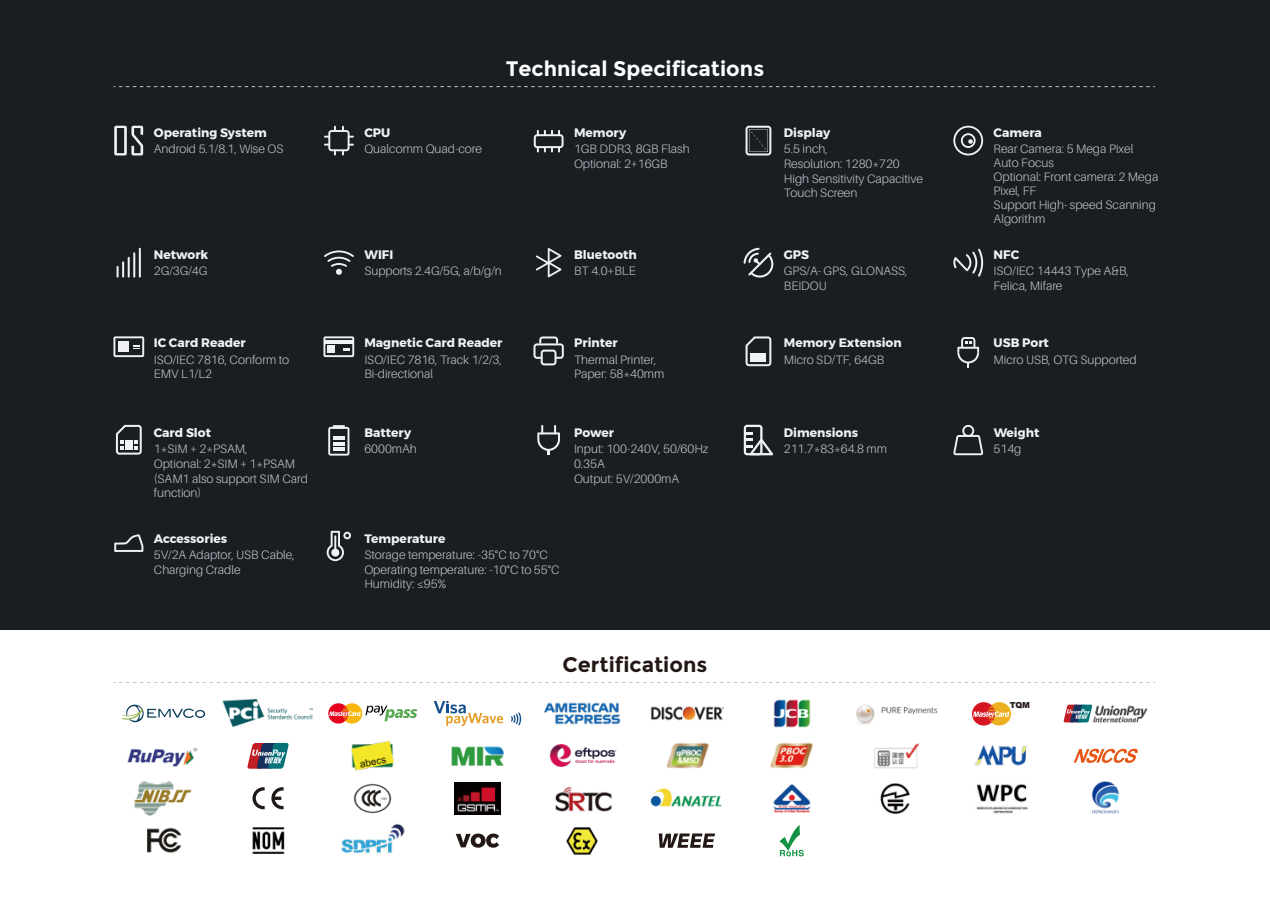
<style>
.page{position:relative;width:1270px;height:903px;background:#fff}
.page>*{position:absolute;margin:0;border:0;box-sizing:border-box;transform-origin:0 0}
.t1{font:700 21px "Montserrat";color:#fff}
.t2{font:700 21px "Montserrat";color:#231815}
.t3{font:300 12.25px/14.7px "Aileron";color:#c0c3ca}
.t4{font:700 12.25px "Montserrat";color:#eff1f4}
.t5{font:900 8.22px "Arial";color:#231815}
</style>
<div class="page">
<div style="left:0;top:0;width:1270px;height:630px;background:#191e23"></div>
<svg style="left:114px;top:126px;width:29px;height:29px"></svg>
<svg style="left:953px;top:126px;width:30px;height:29px"></svg>
<svg style="left:953px;top:249px;width:30px;height:28px"></svg>
<svg style="left:324px;top:126px;width:30px;height:30px"></svg>
<svg style="left:324px;top:250px;width:30px;height:25px"></svg>
<svg style="left:117px;top:261px;width:7px;height:17px"></svg>
<hr style="left:128px;top:257px;width:2px;height:21px;background:#eff1f4">
<hr style="left:133px;top:252px;width:2px;height:26px;background:#eff1f4">
<hr style="left:139px;top:248px;width:2px;height:30px;background:#eff1f4">
<svg style="left:746px;top:126px;width:25px;height:29px"></svg>
<svg style="left:744px;top:248px;width:29px;height:30px"></svg>
<svg style="left:534px;top:130px;width:30px;height:22px"></svg>
<svg style="left:536px;top:248px;width:25px;height:29px"></svg>
<svg style="left:114px;top:682px;width:1041px;height:1px"></svg>
<svg style="left:114px;top:86px;width:1041px;height:1px"></svg>
<svg style="left:113px;top:336px;width:31px;height:21px"></svg>
<div style="left:119px;top:341px;width:10px;height:11px;background:#eff1f4"></div>
<svg style="left:323px;top:336px;width:31px;height:21px"></svg>
<hr style="left:325px;top:341px;width:27px;height:3px;background:#eff1f4">
<div style="left:327px;top:346px;width:8px;height:7px;background:#eff1f4"></div>
<svg style="left:533px;top:336px;width:31px;height:29px"></svg>
<svg style="left:746px;top:336px;width:25px;height:30px"></svg>
<div style="left:751px;top:353px;width:15px;height:9px;background:#eff1f4"></div>
<svg style="left:957px;top:337px;width:22px;height:30px"></svg>
<svg style="left:328px;top:425px;width:21px;height:31px"></svg>
<svg style="left:116px;top:425px;width:26px;height:30px"></svg>
<svg style="left:537px;top:425px;width:23px;height:30px"></svg>
<svg style="left:953px;top:425px;width:30px;height:30px"></svg>
<svg style="left:744px;top:425px;width:29px;height:30px"></svg>
<svg style="left:114px;top:534px;width:29px;height:18px"></svg>
<svg style="left:327px;top:531px;width:24px;height:30px"></svg>
<img style="left:222px;top:699px;width:92px;height:29px">
<svg style="left:328px;top:703px;width:89px;height:20px"></svg>
<svg style="left:511px;top:712px;width:10px;height:13px"></svg>
<svg style="left:434px;top:701px;width:69px;height:25px"></svg>
<img style="left:544px;top:702px;width:77px;height:23px">
<img style="left:650px;top:706px;width:74px;height:15px">
<svg style="left:121px;top:704px;width:84px;height:18px"></svg>
<img style="left:772px;top:698px;width:39px;height:30px">
<img style="left:856px;top:704px;width:82px;height:20px">
<svg style="left:972px;top:702px;width:39px;height:23px"></svg>
<svg style="left:1063px;top:705px;width:29px;height:17px"></svg>
<img style="left:1092px;top:705px;width:56px;height:18px">
<img style="left:127px;top:747px;width:71px;height:20px">
<svg style="left:247px;top:743px;width:42px;height:26px"></svg>
<img style="left:352px;top:741px;width:42px;height:29px">
<img style="left:451px;top:746px;width:53px;height:19px">
<img style="left:974px;top:744px;width:53px;height:22px">
<svg style="left:1074px;top:749px;width:64px;height:14px"></svg>
<img style="left:874px;top:743px;width:45px;height:26px">
<img style="left:770px;top:742px;width:43px;height:27px">
<img style="left:666px;top:742px;width:43px;height:27px">
<svg style="left:253px;top:787px;width:31px;height:22px"></svg>
<img style="left:353px;top:783px;width:39px;height:31px">
<svg style="left:779px;top:825px;width:25px;height:31px"></svg>
<img style="left:555px;top:787px;width:57px;height:25px">
<img style="left:650px;top:788px;width:72px;height:19px">
<img style="left:773px;top:784px;width:38px;height:29px">
<img style="left:880px;top:783px;width:30px;height:30px">
<img style="left:976px;top:784px;width:52px;height:30px">
<img style="left:1092px;top:781px;width:27px;height:33px">
<img style="left:147px;top:827px;width:35px;height:26px">
<img style="left:566px;top:827px;width:32px;height:27px">
<img style="left:252px;top:827px;width:33px;height:27px">
<img style="left:341px;top:824px;width:64px;height:30px">
<img style="left:454px;top:782px;width:46px;height:32px">
<svg style="left:456px;top:833px;width:43px;height:15px"></svg>
<img style="left:549px;top:744px;width:68px;height:23px">
<svg style="left:659px;top:833px;width:56px;height:15px"></svg>
<img style="left:134px;top:781px;width:58px;height:35px">
<p class="t4" style="left:154px;top:122px;width:114px">Operating System</p>
<p class="t3" style="left:154px;top:142px;width:131px">Android 5.1/8.1, Wise OS</p>
<p class="t4" style="left:154px;top:245px;width:56px">Network</p>
<p class="t3" style="left:154px;top:264px;width:55px">2G/3G/4G</p>
<p class="t4" style="left:154px;top:333px;width:93px">IC Card Reader</p>
<p class="t3" style="left:154px;top:352px;width:137px">ISO/IEC 7816, Conform to<br>EMV L1/L2</p>
<p class="t4" style="left:154px;top:423px;width:59px">Card Slot</p>
<p class="t3" style="left:154px;top:442px;width:156px">1*SIM + 2*PSAM,<br>Optional: 2*SIM + 1*PSAM (SAM1 also support SIM Card function)</p>
<p class="t4" style="left:154px;top:528px;width:75px">Accessories</p>
<p class="t3" style="left:154px;top:548px;width:143px">5V/2A Adaptor, USB Cable,<br>Charging Cradle</p>
<p class="t4" style="left:364px;top:122px;width:27px">CPU</p>
<p class="t3" style="left:364px;top:142px;width:119px">Qualcomm Quad-core</p>
<h1 class="t1" style="left:506px;top:56px;width:260px">Technical Specifications</h1>
<p class="t4" style="left:574px;top:122px;width:54px">Memory</p>
<p class="t3" style="left:574px;top:142px;width:117px">1GB DDR3, 8GB Flash<br>Optional: 2+16GB</p>
<p class="t4" style="left:784px;top:122px;width:48px">Display</p>
<p class="t3" style="left:784px;top:142px;width:141px">5.5 inch,<br>Resolution: 1280*720<br>High Sensitivity Capacitive<br>Touch Screen</p>
<p class="t4" style="left:364px;top:245px;width:30px">WIFI</p>
<p class="t3" style="left:364px;top:264px;width:139px">Supports 2.4G/5G, a/b/g/n</p>
<p class="t4" style="left:574px;top:245px;width:64px">Bluetooth</p>
<p class="t3" style="left:574px;top:264px;width:63px">BT 4.0+BLE</p>
<p class="t4" style="left:784px;top:245px;width:27px">GPS</p>
<p class="t3" style="left:784px;top:264px;width:125px">GPS/A- GPS, GLONASS,<br>BEIDOU</p>
<p class="t4" style="left:364px;top:333px;width:140px">Magnetic Card Reader</p>
<p class="t3" style="left:364px;top:352px;width:139px">ISO/IEC 7816, Track 1/2/3,<br>Bi-directional</p>
<p class="t4" style="left:574px;top:333px;width:45px">Printer</p>
<p class="t3" style="left:574px;top:352px;width:92px">Thermal Printer,<br>Paper: 58*40mm</p>
<p class="t4" style="left:784px;top:333px;width:119px">Memory Extension</p>
<p class="t3" style="left:784px;top:352px;width:102px">Micro SD/TF, 64GB</p>
<p class="t4" style="left:364px;top:423px;width:48px">Battery</p>
<p class="t3" style="left:364px;top:442px;width:54px">6000mAh</p>
<p class="t4" style="left:574px;top:423px;width:41px">Power</p>
<p class="t3" style="left:574px;top:442px;width:136px">Input: 100-240V, 50/60Hz<br>0.35A<br>Output: 5V/2000mA</p>
<p class="t4" style="left:784px;top:423px;width:76px">Dimensions</p>
<p class="t3" style="left:784px;top:442px;width:105px">211.7*83*64.8 mm</p>
<p class="t4" style="left:364px;top:528px;width:83px">Temperature</p>
<p class="t3" style="left:364px;top:547px;width:197px">Storage temperature: -35°C to 70°C<br>Operating temperature: -10°C to 55°C<br>Humidity: ≤95%</p>
<h1 class="t2" style="left:563px;top:651px;width:146px">Certifications</h1>
<p class="t4" style="left:994px;top:122px;width:50px">Camera</p>
<p class="t3" style="left:994px;top:142px;width:166px;line-height:14px">Rear Camera: 5 Mega Pixel<br>Auto Focus<br>Optional: Front camera: 2 Mega<br>Pixel, FF<br>Support High- speed Scanning<br>Algorithm</p>
<p class="t4" style="left:994px;top:245px;width:27px">NFC</p>
<p class="t3" style="left:994px;top:264px;width:137px">ISO/IEC 14443 Type A&amp;B,<br>Felica, Mifare</p>
<p class="t4" style="left:994px;top:333px;width:57px">USB Port</p>
<p class="t3" style="left:994px;top:352px;width:144px">Micro USB, OTG Supported</p>
<p class="t4" style="left:994px;top:423px;width:47px">Weight</p>
<p class="t3" style="left:994px;top:442px;width:29px">514g</p>
<p class="t5" style="left:1010px;top:699px;width:22px">TQM</p>
</div>
